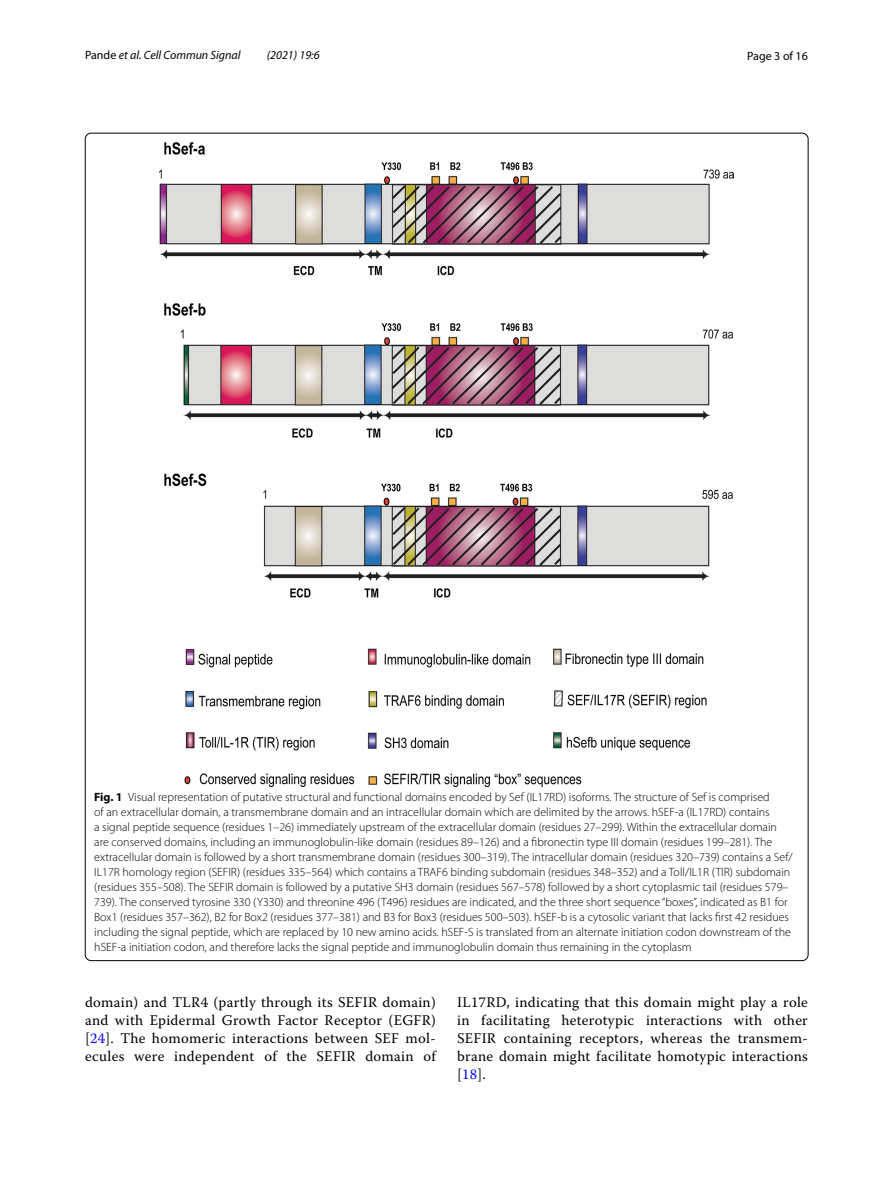
<style>
.page{position:relative;width:893px;height:1187px;background:#fff}
.page>*{position:absolute;margin:0;border:0;box-sizing:border-box;transform-origin:0 0}
.t1{font:14.7px/18px "Warnock Pro";letter-spacing:.02em;color:#000;text-align:justify}
.t2{font:300 12px/15px "Myriad Pro";color:#000}
.t3{font:italic 12px "Myriad Pro";color:#000}
.t4{font:12px "Myriad Pro";color:#000}
.s1{font-style:normal}
.s2{font-weight:700}
.s3{color:#00f}
</style>
<div class="page">
<img style="left:160px;top:142px;width:574px;height:644px">
<p class="t3" style="left:85px;top:48px;width:157px"><span class="s1">Pande</span> et al. Cell Commun Signal</p>
<p class="t3" style="left:267px;top:48px;width:54px">(2021) 19:6</p>
<p class="t4" style="left:747px;top:48px;width:62px">Page 3 of 16</p>
<p class="t2" style="left:94px;top:790px;width:700px"><span class="s2">Fig. 1</span> Visual representation of putative structural and functional domains encoded by Sef (IL17RD) isoforms. The structure of Sef is comprised<br>of an extracellular domain, a transmembrane domain and an intracellular domain which are delimited by the arrows. hSEF-a (IL17RD) contains<br>a signal peptide sequence (residues 1–26) immediately upstream of the extracellular domain (residues 27–299). Within the extracellular domain are conserved domains, including an immunoglobulin-like domain (residues 89–126) and a fibronectin type III domain (residues 199–281). The extracellular domain is followed by a short transmembrane domain (residues 300–319). The intracellular domain (residues 320–739) contains a Sef/ IL17R homology region (SEFIR) (residues 335–564) which contains a TRAF6 binding subdomain (residues 348–352) and a Toll/IL1R (TIR) subdomain (residues 355–508). The SEFIR domain is followed by a putative SH3 domain (residues 567–578) followed by a short cytoplasmic tail (residues 579– 739). The conserved tyrosine 330 (Y330) and threonine 496 (T496) residues are indicated, and the three short sequence “boxes”, indicated as B1 for Box1 (residues 357–362), B2 for Box2 (residues 377–381) and B3 for Box3 (residues 500–503). hSEF-b is a cytosolic variant that lacks first 42 residues including the signal peptide, which are replaced by 10 new amino acids. hSEF-S is translated from an alternate initiation codon downstream of the hSEF-a initiation codon, and therefore lacks the signal peptide and immunoglobulin domain thus remaining in the cytoplasm</p>
<p class="t1" style="left:85px;top:992px;width:352px">domain) and TLR4 (partly through its SEFIR domain) and with Epidermal Growth Factor Receptor (EGFR) [<span class="s3">24</span>]. The homomeric interactions between SEF mol&shy;ecules were independent of the SEFIR domain of</p>
<p class="t1" style="left:457px;top:992px;width:352px">IL17RD, indicating that this domain might play a role in facilitating heterotypic interactions with other SEFIR containing receptors, whereas the transmem&shy;brane domain might facilitate homotypic interactions [<span class="s3">18</span>].</p>
</div>
